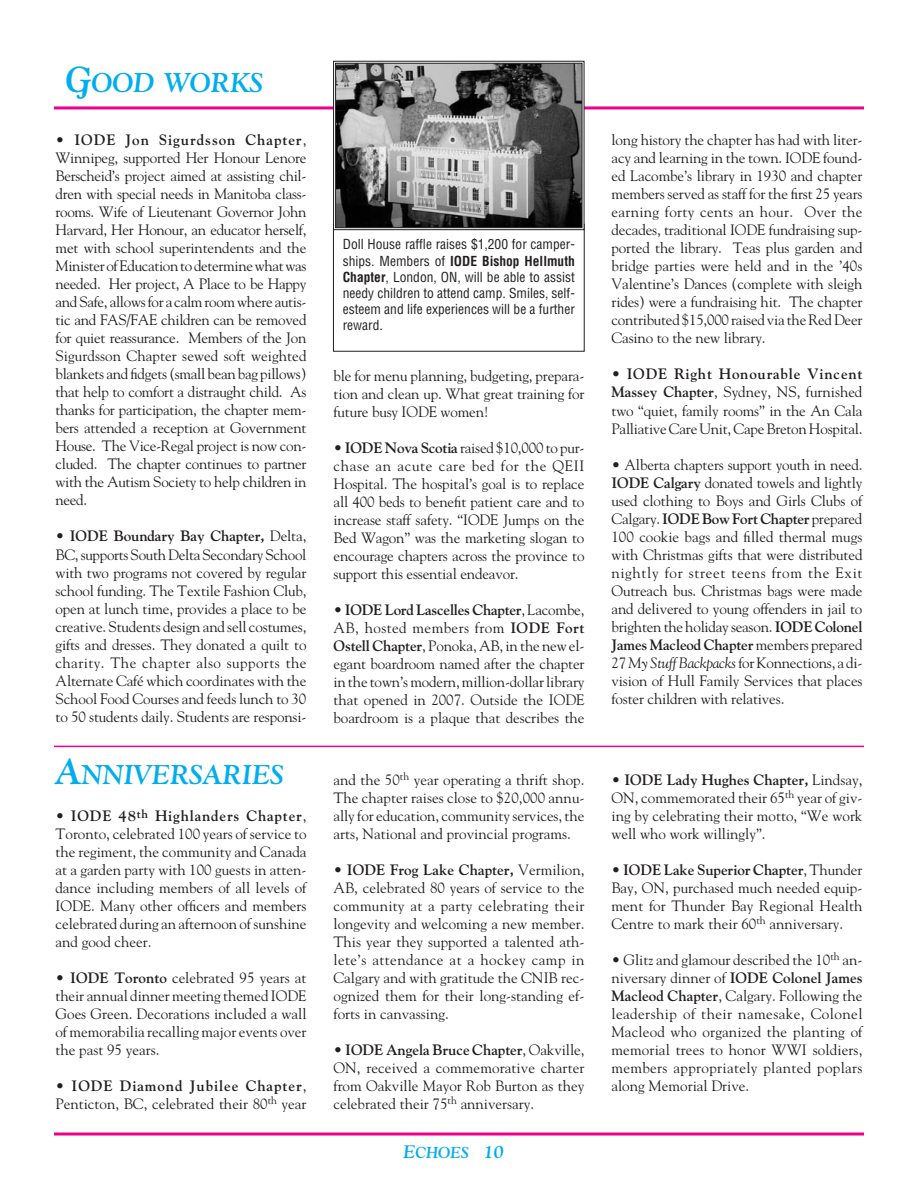
<style>
.page{position:relative;width:918px;height:1188px;background:#fff}
.page>*{position:absolute;margin:0;border:0;box-sizing:border-box;transform-origin:0 0}
.t1{font:italic 700 27px "Goudy";color:#00adef}
.t2{font:italic 700 15.75px "Goudy";color:#00adef}
.t3{font:15px/18px "Goudy";letter-spacing:-.005em;color:#231f20;text-align:justify}
.t4{font:condensed 13.5px/16.2px "Helvetica";color:#231f20;text-align:justify}
.s1{font-size:36px}
.s2{font-weight:700}
.s3{font-size:18px}
.s4{font-style:italic}
</style>
<div class="page">
<svg style="left:54px;top:1132px;width:810px;height:4px;background:#f03fa8"></svg>
<hr style="left:54px;top:106px;width:810px;height:3px;background:#ec008c">
<hr style="left:54px;top:746px;width:810px;height:1px;background:#ec008c">
<div style="left:333px;top:224px;width:252px;height:128px;border:1px solid #231f20"></div>
<svg style="left:333px;top:60px;width:252px;height:171px;background:#747474"></svg>
<h1 class="t1" style="left:66px;top:72px;width:199px"><span class="s1">G</span>OOD WORKS</h1>
<p class="t3" style="left:56px;top:132px;width:253px"><span class="s2">• IODE Jon Sigurdsson Chapter</span>, Winnipeg, supported Her Honour Lenore Berscheid’s project aimed at assisting chil&shy;dren with special needs in Manitoba class&shy;rooms. Wife of Lieutenant Governor John Harvard, Her Honour, an educator herself, met with school superintendents and the Minister of Education to determine what was needed. Her project, A Place to be Happy and Safe, allows for a calm room where autis&shy;tic and FAS/FAE children can be removed for quiet reassurance. Members of the Jon Sigurdsson Chapter sewed soft weighted blankets and fidgets (small bean bag pillows) that help to comfort a distraught child. As thanks for participation, the chapter mem&shy;bers attended a reception at Government House. The Vice-Regal project is now con&shy;cluded. The chapter continues to partner with the Autism Society to help children in need.</p>
<p class="t3" style="left:56px;top:528px;width:253px">• <span class="s2">IODE Boundary Bay Chapter,</span> Delta, BC, supports South Delta Secondary School with two programs not covered by regular school funding. The Textile Fashion Club, open at lunch time, provides a place to be creative. Students design and sell costumes, gifts and dresses. They donated a quilt to charity. The chapter also supports the Alternate Café which coordinates with the School Food Courses and feeds lunch to 30 to 50 students daily. Students are responsi-</p>
<h1 class="t1" style="left:56px;top:764px;width:230px"><span class="s1">A</span>NNIVERSARIES</h1>
<p class="t3" style="left:56px;top:808px;width:253px">• <span class="s2">IODE 48</span><sup>th</sup> <span class="s2">Highlanders Chapter</span>, Toronto, celebrated 100 years of service to the regiment, the community and Canada at a garden party with 100 guests in atten&shy;dance including members of all levels of IODE. Many other officers and members celebrated during an afternoon of sunshine and good cheer.</p>
<p class="t3" style="left:56px;top:970px;width:253px">• <span class="s2">IODE Toronto</span> celebrated 95 years at their annual dinner meeting themed IODE Goes Green. Decorations included a wall of memorabilia recalling major events over the past 95 years.</p>
<p class="t3" style="left:56px;top:1078px;width:253px">• <span class="s2">IODE Diamond Jubilee Chapter</span>,<br>Penticton, BC, celebrated their 80<sup>th</sup> year</p>
<p class="t4" style="left:343px;top:237px;width:234px">Doll House raffle raises $1,200 for camper&shy;ships. Members of <span class="s2">IODE Bishop Hellmuth Chapter</span>, London, ON, will be able to assist needy children to attend camp. Smiles, self&shy;esteem and life experiences will be a further reward.</p>
<p class="t3" style="left:333px;top:368px;width:253px">ble for menu planning, budgeting, prepara&shy;tion and clean up. What great training for future busy IODE women!</p>
<p class="t3" style="left:333px;top:440px;width:253px">• <span class="s2">IODE Nova Scotia</span> raised $10,000 to pur&shy;chase an acute care bed for the QEII Hospital. The hospital’s goal is to replace all 400 beds to benefit patient care and to increase staff safety. “IODE Jumps on the Bed Wagon” was the marketing slogan to encourage chapters across the province to support this essential endeavor.</p>
<p class="t3" style="left:333px;top:602px;width:253px">• <span class="s2">IODE Lord Lascelles Chapter</span>, Lacombe, AB, hosted members from <span class="s2">IODE Fort Ostell Chapter</span>, Ponoka, AB, in the new el&shy;egant boardroom named after the chapter in the town’s modern, million-dollar library that opened in 2007. Outside the IODE boardroom is a plaque that describes the</p>
<p class="t3" style="left:333px;top:772px;width:253px">and the 50<sup>th</sup> year operating a thrift shop.<br>The chapter raises close to $20,000 annu&shy;ally for education, community services, the arts, National and provincial programs.</p>
<p class="t3" style="left:333px;top:862px;width:253px">• <span class="s2">IODE Frog Lake Chapter,</span> Vermilion, AB, celebrated 80 years of service to the community at a party celebrating their longevity and welcoming a new member.<br>This year they supported a talented ath&shy;lete’s attendance at a hockey camp in Calgary and with gratitude the CNIB rec&shy;ognized them for their long-standing ef&shy;forts in canvassing.</p>
<p class="t3" style="left:333px;top:1042px;width:253px">• <span class="s2">IODE Angela Bruce Chapter</span>, Oakville, ON, received a commemorative charter from Oakville Mayor Rob Burton as they celebrated their 75<sup>th</sup> anniversary.</p>
<p class="t2" style="left:403px;top:1146px;width:102px"><span class="s3">E</span>CHOES <span class="s3">10</span></p>
<p class="t3" style="left:612px;top:132px;width:253px">long history the chapter has had with liter&shy;acy and learning in the town. IODE found&shy;ed Lacombe’s library in 1930 and chapter members served as staff for the first 25 years earning forty cents an hour. Over the decades, traditional IODE fundraising sup&shy;ported the library. Teas plus garden and bridge parties were held and in the ’40s Valentine’s Dances (complete with sleigh rides) were a fundraising hit. The chapter contributed $15,000 raised via the Red Deer Casino to the new library.</p>
<p class="t3" style="left:612px;top:366px;width:253px">• <span class="s2">IODE Right Honourable Vincent Massey Chapter</span>, Sydney, NS, furnished two “quiet, family rooms” in the An Cala Palliative Care Unit, Cape Breton Hospital.</p>
<p class="t3" style="left:612px;top:457px;width:253px">• Alberta chapters support youth in need.<br><span class="s2">IODE Calgary</span> donated towels and lightly used clothing to Boys and Girls Clubs of Calgary. <span class="s2">IODE Bow Fort Chapter</span> prepared 100 cookie bags and filled thermal mugs with Christmas gifts that were distributed nightly for street teens from the Exit Outreach bus. Christmas bags were made and delivered to young offenders in jail to brighten the holiday season. <span class="s2">IODE Colonel James Macleod Chapter</span>members prepared 27 <span class="s4">My Stuff Backpacks</span>for Konnections, a di&shy;vision of Hull Family Services that places foster children with relatives.</p>
<p class="t3" style="left:611px;top:772px;width:253px"><span class="s2">• IODE Lady Hughes Chapter,</span> Lindsay, ON, commemorated their 65<sup>th</sup> year of giv&shy;ing by celebrating their motto, “We work well who work willingly”.</p>
<p class="t3" style="left:611px;top:862px;width:253px">• <span class="s2">IODE Lake Superior Chapter</span>, Thunder Bay, ON, purchased much needed equip&shy;ment for Thunder Bay Regional Health Centre to mark their 60<sup>th</sup> anniversary.</p>
<p class="t3" style="left:611px;top:952px;width:253px">• Glitz and glamour described the 10<sup>th</sup> an&shy;niversary dinner of <span class="s2">IODE Colonel James Macleod Chapter</span>, Calgary. Following the leadership of their namesake, Colonel Macleod who organized the planting of memorial trees to honor WWI soldiers, members appropriately planted poplars along Memorial Drive.</p>
</div>
